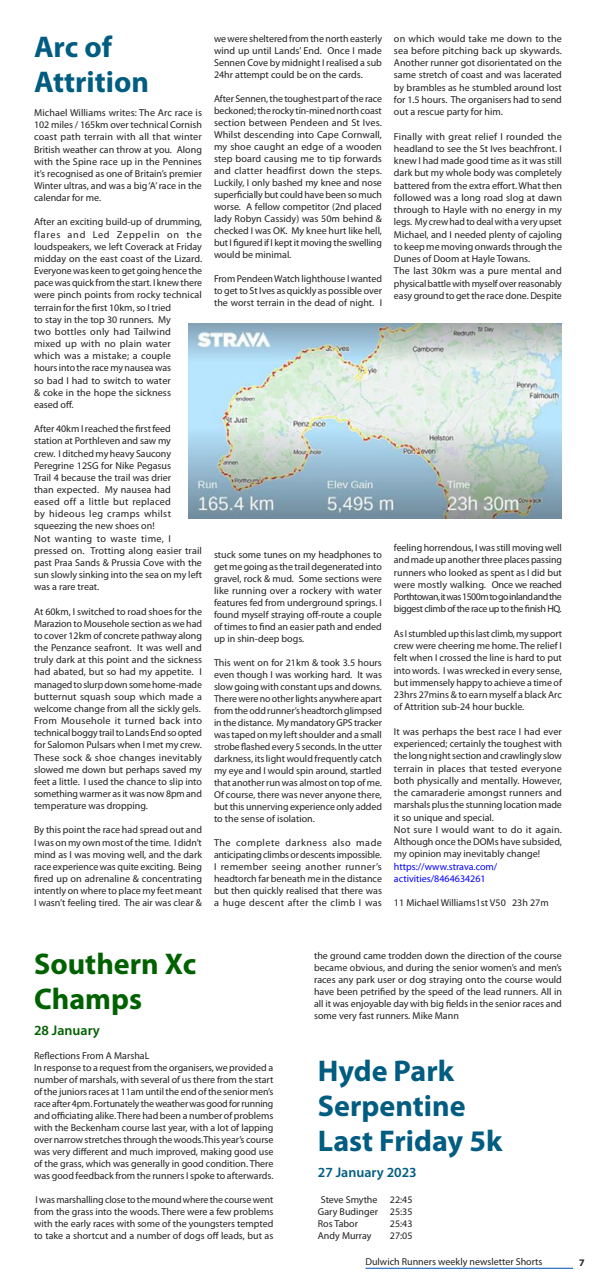
<style>
.page{position:relative;width:596px;height:1276px;background:#fff}
.page>*{position:absolute;margin:0;border:0;box-sizing:border-box;transform-origin:0 0}
.t1{font:700 30px/35px "Myriad Pro";color:#005c81}
.t2{font:700 30px/35px "Myriad Pro";color:#006100}
.t3{font:600 14px "Myriad Pro";color:#005c81}
.t4{font:600 14px "Myriad Pro";color:#006100}
.t5{font:10px/12.2px "Myriad Pro";color:#231f20;text-align:justify}
.t6{font:10px/12.2px "Myriad Pro";color:#00f}
.t7{font:700 10px "Myriad Pro";color:#231f20}
</style>
<div class="page">
<hr style="left:365px;top:1268px;width:207px;height:1px;background:#0050b4">
<img style="left:188px;top:324px;width:373px;height:194px">
<h1 class="t1" style="left:34px;top:28px;width:116px">Arc of<br>Attrition</h1>
<p class="t5" style="left:34px;top:106px;width:169px">Michael Williams writes: The Arc race is 102 miles / 165km over technical Cornish coast path terrain with all that winter British weather can throw at you. Along with the Spine race up in the Pennines it’s recognised as one of Britain’s premier Winter ultras, and was a big ‘A’ race in the calendar for me.</p>
<p class="t5" style="left:34px;top:216px;width:169px;text-align:left">After an exciting build-up of drumming, flares and Led Zeppelin on the loudspeakers, we left Coverack at Friday midday on the east coast of the Lizard.<br>Everyone was keen to get going hence the pace was quick from the start. I knew there were pinch points from rocky technical terrain for the first 10km, so I tried<br>to stay in the top 30 runners. My<br>two bottles only had Tailwind<br>mixed up with no plain water<br>which was a mistake; a couple<br>hours into the race my nausea was<br>so bad I had to switch to water<br>&amp; coke in the hope the sickness<br>eased off.</p>
<p class="t5" style="left:34px;top:422px;width:169px;text-align:left">After 40km I reached the first feed station at Porthleven and saw my<br>crew. I ditched my heavy Saucony<br>Peregrine 12SG for Nike Pegasus<br>Trail 4 because the trail was drier<br>than expected. My nausea had<br>eased off a little but replaced<br>by hideous leg cramps whilst squeezing the new shoes on!<br>Not wanting to waste time, I pressed on. Trotting along easier trail past Praa Sands &amp; Prussia Cove with the sun slowly sinking into the sea on my left was a rare treat.</p>
<p class="t5" style="left:34px;top:605px;width:169px;text-align:left">At 60km, I switched to road shoes for the Marazion to Mousehole section as we had to cover 12km of concrete pathway along the Penzance seafront. It was well and truly dark at this point and the sickness had abated, but so had my appetite. I managed to slurp down some home-made butternut squash soup which made a welcome change from all the sickly gels.<br>From Mousehole it turned back into technical boggy trail to Lands End so opted for Salomon Pulsars when I met my crew.<br>These sock &amp; shoe changes inevitably slowed me down but perhaps saved my feet a little. I used the chance to slip into something warmer as it was now 8pm and temperature was dropping.</p>
<p class="t5" style="left:34px;top:824px;width:169px">By this point the race had spread out and I was on my own most of the time. I didn’t mind as I was moving well, and the dark race experience was quite exciting. Being fired up on adrenaline &amp; concentrating intently on where to place my feet meant I wasn’t feeling tired. The air was clear &amp;</p>
<p class="t5" style="left:214px;top:32px;width:169px">we were sheltered from the north easterly wind up until Lands’ End. Once I made Sennen Cove by midnight I realised a sub 24hr attempt could be on the cards.</p>
<p class="t5" style="left:214px;top:92px;width:169px">After Sennen, the toughest part of the race beckoned; the rocky tin-mined north coast section between Pendeen and St Ives.<br>Whilst descending into Cape Cornwall, my shoe caught an edge of a wooden step board causing me to tip forwards and clatter headfirst down the steps.<br>Luckily, I only bashed my knee and nose superficially but could have been so much worse. A fellow competitor (2nd placed lady Robyn Cassidy) was 50m behind &amp; checked I was OK. My knee hurt like hell, but I figured if I kept it moving the swelling would be minimal.</p>
<p class="t5" style="left:214px;top:272px;width:169px">From Pendeen Watch lighthouse I wanted to get to St Ives as quickly as possible over the worst terrain in the dead of night. I</p>
<p class="t5" style="left:214px;top:548px;width:169px">stuck some tunes on my headphones to get me going as the trail degenerated into gravel, rock &amp; mud. Some sections were like running over a rockery with water features fed from underground springs. I found myself straying off-route a couple of times to find an easier path and ended up in shin-deep bogs.</p>
<p class="t5" style="left:214px;top:656px;width:169px">This went on for 21km &amp; took 3.5 hours even though I was working hard. It was slow going with constant ups and downs.<br>There were no other lights anywhere apart from the odd runner’s headtorch glimpsed in the distance. My mandatory GPS tracker was taped on my left shoulder and a small strobe flashed every 5 seconds. In the utter darkness, its light would frequently catch my eye and I would spin around, startled that another run was almost on top of me.<br>Of course, there was never anyone there, but this unnerving experience only added to the sense of isolation.</p>
<p class="t5" style="left:214px;top:836px;width:169px">The complete darkness also made anticipating climbs or descents impossible.<br>I remember seeing another runner’s headtorch far beneath me in the distance but then quickly realised that there was a huge descent after the climb I was</p>
<p class="t5" style="left:394px;top:32px;width:169px">on which would take me down to the sea before pitching back up skywards.<br>Another runner got disorientated on the same stretch of coast and was lacerated by brambles as he stumbled around lost for 1.5 hours. The organisers had to send out a rescue party for him.</p>
<p class="t5" style="left:394px;top:130px;width:169px;text-align:left">Finally with great relief I rounded the headland to see the St Ives beachfront. I knew I had made good time as it was still dark but my whole body was completely battered from the extra effort. What then followed was a long road slog at dawn through to Hayle with no energy in my legs. My crew had to deal with a very upset Michael, and I needed plenty of cajoling to keep me moving onwards through the Dunes of Doom at Hayle Towans.<br>The last 30km was a pure mental and physical battle with myself over reasonably easy ground to get the race done. Despite</p>
<p class="t5" style="left:394px;top:541px;width:169px">feeling horrendous, I was still moving well and made up another three places passing runners who looked as spent as I did but were mostly walking. Once we reached Porthtowan, it was 1500m to go inland and the biggest climb of the race up to the finish HQ.</p>
<p class="t5" style="left:394px;top:627px;width:169px">As I stumbled up this last climb, my support crew were cheering me home. The relief I felt when I crossed the line is hard to put into words. I was wrecked in every sense, but immensely happy to achieve a time of 23hrs 27mins &amp; to earn myself a black Arc of Attrition sub-24 hour buckle.</p>
<p class="t5" style="left:394px;top:725px;width:169px;text-align:left">It was perhaps the best race I had ever experienced; certainly the toughest with the long night section and crawlingly slow terrain in places that tested everyone both physically and mentally. However, the camaraderie amongst runners and marshals plus the stunning location made it so unique and special.<br>Not sure I would want to do it again.<br>Although once the DOMs have subsided, my opinion may inevitably change!</p>
<p class="t6" style="left:394px;top:860px;width:105px">https://www.strava.com/ activities/8464634261</p>
<p class="t5" style="left:394px;top:897px;width:156px">11 Michael Williams1st V50 23h 27m</p>
<h1 class="t2" style="left:34px;top:945px;width:164px">Southern Xc<br>Champs</h1>
<h2 class="t4" style="left:34px;top:1021px;width:67px">28 January</h2>
<p class="t5" style="left:34px;top:1049px;width:241px;text-align:left">Reflections From A MarshaL<br>In response to a request from the organisers, we provided a number of marshals, with several of us there from the start of the juniors races at 11am until the end of the senior men’s race after 4pm. Fortunately the weather was good for running and officiating alike. There had been a number of problems with the Beckenham course last year, with a lot of lapping over narrow stretches through the woods.This year’s course was very different and much improved, making good use of the grass, which was generally in good condition. There was good feedback from the runners I spoke to afterwards.</p>
<p class="t5" style="left:34px;top:1193px;width:241px">I was marshalling close to the mound where the course went from the grass into the woods. There were a few problems with the early races with some of the youngsters tempted to take a shortcut and a number of dogs off leads, but as</p>
<p class="t5" style="left:314px;top:949px;width:249px">the ground came trodden down the direction of the course became obvious, and during the senior women’s and men’s races any park user or dog straying onto the course would have been petrified by the speed of the lead runners. All in all it was enjoyable day with big fields in the senior races and some very fast runners. Mike Mann</p>
<h1 class="t1" style="left:317px;top:1052px;width:186px">Hyde Park<br>Serpentine<br>Last Friday 5k</h1>
<h2 class="t3" style="left:317px;top:1163px;width:100px">27 January 2023</h2>
<p class="t5" style="left:317px;top:1193px;width:96px">Steve Smythe 22:45<br>Gary Budinger 25:35<br>Ros Tabor</p>
<p class="t5" style="left:389px;top:1217px;width:24px">25:43</p>
<p class="t5" style="left:317px;top:1229px;width:55px">Andy Murray</p>
<p class="t5" style="left:389px;top:1229px;width:24px">27:05</p>
<p class="t5" style="left:365px;top:1255px;width:178px">Dulwich Runners weekly newsletter Shorts</p>
<p class="t7" style="left:578px;top:1256px;width:7px">7</p>
</div>
